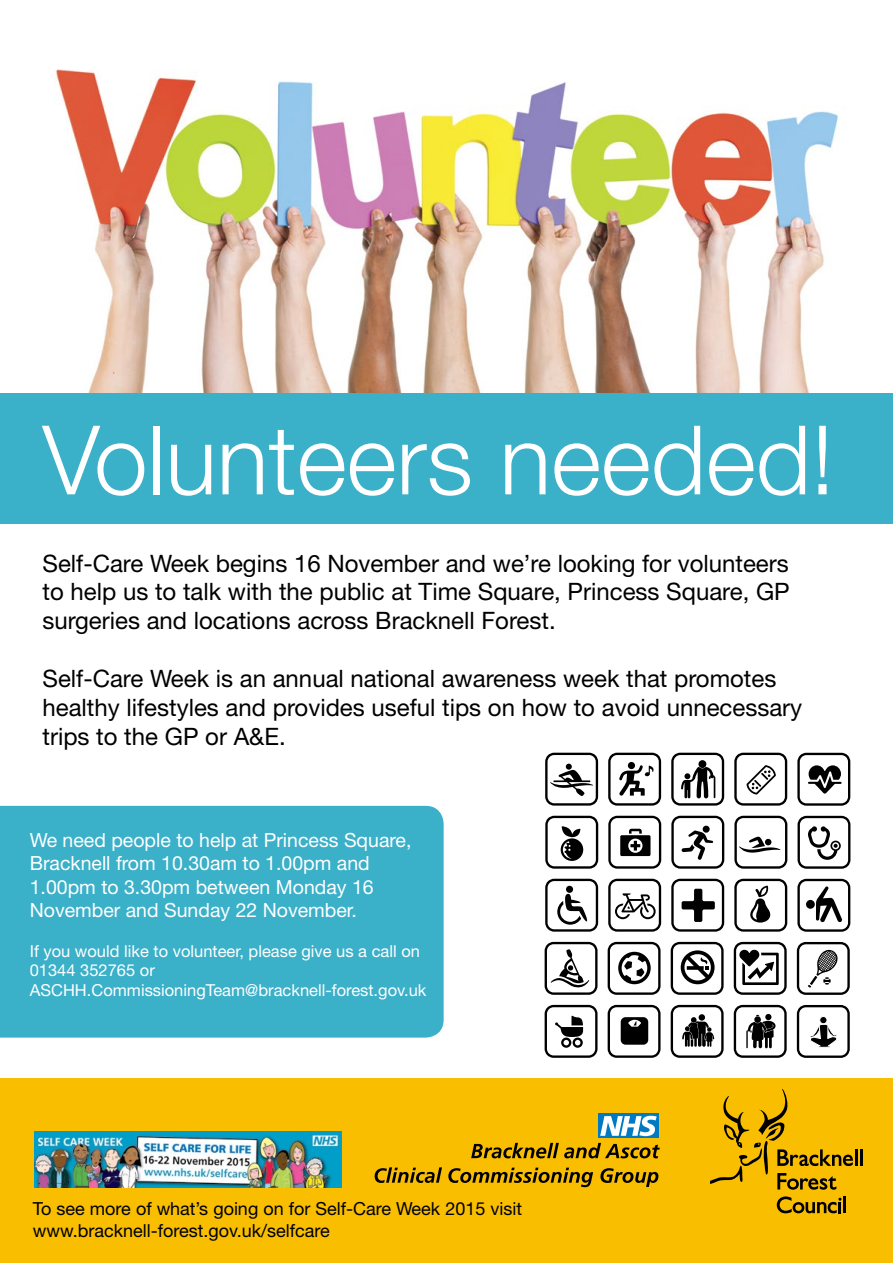
<style>
.page{position:relative;width:893px;height:1263px;background:#fff}
.page>*{position:absolute;margin:0;border:0;box-sizing:border-box;transform-origin:0 0}
.t1{font:300 96px "Helvetica Neue";color:#fff}
.t2{font:24px/28.8px "Helvetica Neue";color:#000;text-align:justify}
.t3{font:19.5px/23.4px "Helvetica Neue";color:#fff}
.t4{font:18px/21.6px "Helvetica Neue";color:#000}
.t5{font:16.5px/19.8px "Helvetica Neue";color:#fff}
</style>
<div class="page">
<img style="left:53px;top:69px;width:786px;height:324px">
<div style="left:0;top:806px;width:444px;height:231px;background:#3bb0c9"></div>
<div style="left:0;top:393px;width:893px;height:131px;background:#3bb0c9"></div>
<div style="left:0;top:1078px;width:893px;height:185px;background:#f9be00"></div>
<svg style="left:710px;top:1089px;width:152px;height:101px"></svg>
<svg style="left:777px;top:1196px;width:69px;height:17px"></svg>
<div style="left:598px;top:1114px;width:61px;height:24px;background:#007ac2"></div>
<svg style="left:600px;top:1116px;width:57px;height:20px"></svg>
<svg style="left:471px;top:1143px;width:189px;height:15px"></svg>
<svg style="left:375px;top:1167px;width:67px;height:16px"></svg>
<svg style="left:448px;top:1167px;width:145px;height:20px"></svg>
<svg style="left:600px;top:1168px;width:58px;height:19px"></svg>
<img style="left:34px;top:1131px;width:308px;height:57px">
<svg style="left:545px;top:753px;width:53px;height:53px"></svg>
<svg style="left:734px;top:816px;width:53px;height:53px"></svg>
<svg style="left:545px;top:942px;width:52px;height:53px"></svg>
<svg style="left:608px;top:816px;width:53px;height:53px"></svg>
<svg style="left:734px;top:753px;width:53px;height:53px"></svg>
<svg style="left:797px;top:816px;width:53px;height:53px"></svg>
<svg style="left:545px;top:879px;width:53px;height:53px"></svg>
<svg style="left:734px;top:879px;width:53px;height:53px"></svg>
<svg style="left:545px;top:816px;width:53px;height:53px"></svg>
<svg style="left:671px;top:816px;width:53px;height:53px"></svg>
<svg style="left:797px;top:879px;width:53px;height:53px"></svg>
<svg style="left:608px;top:1005px;width:52px;height:53px"></svg>
<svg style="left:608px;top:879px;width:53px;height:53px"></svg>
<svg style="left:797px;top:753px;width:53px;height:53px"></svg>
<svg style="left:608px;top:942px;width:52px;height:53px"></svg>
<svg style="left:671px;top:942px;width:53px;height:53px"></svg>
<svg style="left:671px;top:879px;width:53px;height:53px"></svg>
<svg style="left:671px;top:1005px;width:53px;height:53px"></svg>
<svg style="left:671px;top:753px;width:53px;height:53px"></svg>
<svg style="left:734px;top:1005px;width:53px;height:53px"></svg>
<svg style="left:545px;top:1005px;width:52px;height:53px"></svg>
<svg style="left:608px;top:753px;width:53px;height:53px"></svg>
<svg style="left:734px;top:942px;width:53px;height:53px"></svg>
<svg style="left:797px;top:1005px;width:53px;height:53px"></svg>
<div style="left:820px;top:1016px;width:7px;height:8px;background:#000;border-radius:50%"></div>
<div style="left:820px;top:1016px;width:7px;height:8px;border:1px solid #fff;border-radius:50%"></div>
<svg style="left:797px;top:942px;width:53px;height:53px"></svg>
<h1 class="t1" style="left:43px;top:401px;width:793px">Volunteers needed!</h1>
<p class="t2" style="left:43px;top:548px;width:749px">Self-Care Week begins 16 November and we’re looking for volunteers to help us to talk with the public at Time Square, Princess Square, GP surgeries and locations across Bracknell Forest.</p>
<p class="t2" style="left:43px;top:664px;width:761px;text-align:left">Self-Care Week is an annual national awareness week that promotes healthy lifestyles and provides useful tips on how to avoid unnecessary trips to the GP or A&amp;E.</p>
<p class="t3" style="left:30px;top:828px;width:383px">We need people to help at Princess Square, Bracknell from 10.30am to 1.00pm and 1.00pm to 3.30pm between Monday 16<br>November and Sunday 22 November.</p>
<p class="t5" style="left:30px;top:940px;width:398px">If you would like to volunteer, please give us a call on<br>01344 352765 or<br>ASCHH.CommissioningTeam@bracknell-forest.gov.uk</p>
<p class="t4" style="left:33px;top:1198px;width:491px">To see more of what’s going on for Self-Care Week 2015 visit www.bracknell-forest.gov.uk/selfcare</p>
</div>
